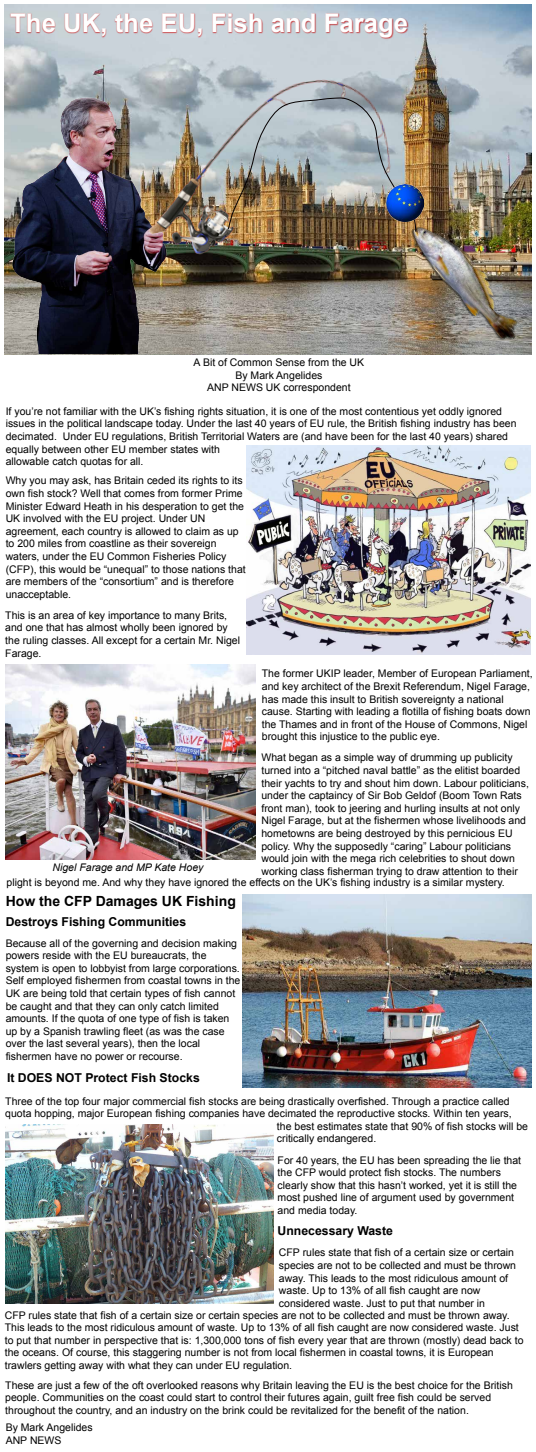
<style>
.page{position:relative;width:536px;height:1452px;background:#fff}
.page>*{position:absolute;margin:0;border:0;box-sizing:border-box;transform-origin:0 0}
.t1{font:700 25.72px "Arial";color:#fff}
.t2{font:700 14px "Arial";color:#000}
.t3{font:700 12.25px "Arial";color:#000}
.t4{font:10.5px/12.6px "Arial";color:#000}
.t5{font:italic 10.5px "Arial";color:#000}
</style>
<div class="page">
<img style="left:5px;top:4px;width:526px;height:350px">
<img style="left:4px;top:67px;width:185px;height:287px">
<img style="left:118px;top:20px;width:295px;height:295px">
<img style="left:9px;top:9px;width:401px;height:35px">
<img style="left:391px;top:203px;width:141px;height:152px">
<img style="left:227px;top:97px;width:189px;height:135px">
<img style="left:386px;top:184px;width:37px;height:37px">
<img style="left:247px;top:446px;width:283px;height:208px">
<img style="left:5px;top:664px;width:250px;height:196px">
<img style="left:243px;top:894px;width:288px;height:193px">
<img style="left:6px;top:1124px;width:268px;height:179px">
<h1 class="t1" style="left:10px;top:6px;width:399px">The UK, the EU, Fish and Farage</h1>
<p class="t4" style="left:193px;top:356px;width:172px;text-align:center">A Bit of Common Sense from the UK<br>By Mark Angelides<br>ANP NEWS UK correspondent</p>
<p class="t4" style="left:6px;top:405px;width:512px">If you’re not familiar with the UK’s fishing rights situation, it is one of the most contentious yet oddly ignored issues in the political landscape today. Under the last 40 years of EU rule, the British fishing industry has been decimated. Under EU regulations, British Territorial Waters are (and have been for the last 40 years) shared equally between other EU member states with<br>allowable catch quotas for all.</p>
<p class="t4" style="left:6px;top:474px;width:241px">Why you may ask, has Britain ceded its rights to its own fish stock? Well that comes from former Prime Minister Edward Heath in his desperation to get the UK involved with the EU project. Under UN agreement, each country is allowed to claim as up to 200 miles from coastline as their sovereign waters, under the EU Common Fisheries Policy (CFP), this would be “unequal” to those nations that are members of the “consortium” and is therefore unacceptable.</p>
<p class="t4" style="left:5px;top:609px;width:236px">This is an area of key importance to many Brits, and one that has almost wholly been ignored by the ruling classes. All except for a certain Mr. Nigel Farage.</p>
<p class="t4" style="left:262px;top:667px;width:272px">The former UKIP leader, Member of European Parliament, and key architect of the Brexit Referendum, Nigel Farage, has made this insult to British sovereignty a national cause. Starting with leading a flotilla of fishing boats down the Thames and in front of the House of Commons, Nigel brought this injustice to the public eye.</p>
<p class="t4" style="left:261px;top:751px;width:269px">What began as a simple way of drumming up publicity turned into a “pitched naval battle” as the elitist boarded their yachts to try and shout him down. Labour politicians, under the captaincy of Sir Bob Geldof (Boom Town Rats front man), took to jeering and hurling insults at not only Nigel Farage, but at the fishermen whose livelihoods and hometowns are being destroyed by this pernicious EU policy. Why the supposedly “caring” Labour politicians would join with the mega rich celebrities to shout down working class fisherman trying to draw attention to their</p>
<p class="t4" style="left:7px;top:876px;width:499px">plight is beyond me. And why they have ignored the effects on the UK’s fishing industry is a similar mystery.</p>
<h2 class="t2" style="left:6px;top:892px;width:231px">How the CFP Damages UK Fishing</h2>
<p class="t4" style="left:6px;top:936px;width:236px">Because all of the governing and decision making powers reside with the EU bureaucrats, the system is open to lobbyist from large corporations.<br>Self employed fishermen from coastal towns in the UK are being told that certain types of fish cannot be caught and that they can only catch limited amounts. If the quota of one type of fish is taken up by a Spanish trawling fleet (as was the case over the last several years), then the local fishermen have no power or recourse.</p>
<p class="t5" style="left:52px;top:861px;width:152px">Nigel Farage and MP Kate Hoey</p>
<p class="t3" style="left:6px;top:914px;width:182px">Destroys Fishing Communities</p>
<p class="t3" style="left:7px;top:1069px;width:194px">It DOES NOT Protect Fish Stocks</p>
<p class="t4" style="left:5px;top:1094px;width:506px">Three of the top four major commercial fish stocks are being drastically overfished. Through a practice called</p>
<p class="t4" style="left:5px;top:1107px;width:507px">quota hopping, major European fishing companies have decimated the reproductive stocks. Within ten years,</p>
<p class="t4" style="left:277px;top:1120px;width:252px">the best estimates state that 90% of fish stocks will be</p>
<p class="t4" style="left:277px;top:1132px;width:101px">critically endangered.</p>
<p class="t4" style="left:277px;top:1153px;width:245px">For 40 years, the EU has been spreading the lie that the CFP would protect fish stocks. The numbers clearly show that this hasn’t worked, yet it is still the most pushed line of argument used by government and media today.</p>
<p class="t3" style="left:277px;top:1222px;width:117px">Unnecessary Waste</p>
<p class="t4" style="left:279px;top:1246px;width:236px">CFP rules state that fish of a certain size or certain</p>
<p class="t4" style="left:279px;top:1259px;width:238px">species are not to be collected and must be thrown</p>
<p class="t4" style="left:279px;top:1271px;width:230px">away. This leads to the most ridiculous amount of</p>
<p class="t4" style="left:279px;top:1284px;width:203px">waste. Up to 13% of all fish caught are now</p>
<p class="t4" style="left:279px;top:1297px;width:208px">considered waste. Just to put that number in</p>
<p class="t4" style="left:5px;top:1308px;width:506px">CFP rules state that fish of a certain size or certain species are not to be collected and must be thrown away.</p>
<p class="t4" style="left:5px;top:1321px;width:515px">This leads to the most ridiculous amount of waste. Up to 13% of all fish caught are now considered waste. Just</p>
<p class="t4" style="left:5px;top:1334px;width:520px">to put that number in perspective that is: 1,300,000 tons of fish every year that are thrown (mostly) dead back to</p>
<p class="t4" style="left:5px;top:1346px;width:490px">the oceans. Of course, this staggering number is not from local fishermen in coastal towns, it is European</p>
<p class="t4" style="left:5px;top:1359px;width:289px">trawlers getting away with what they can under EU regulation.</p>
<p class="t4" style="left:5px;top:1378px;width:509px">These are just a few of the oft overlooked reasons why Britain leaving the EU is the best choice for the British people. Communities on the coast could start to control their futures again, guilt free fish could be served throughout the country, and an industry on the brink could be revitalized for the benefit of the nation.</p>
<p class="t4" style="left:6px;top:1421px;width:88px">By Mark Angelides<br>ANP NEWS</p>
</div>
